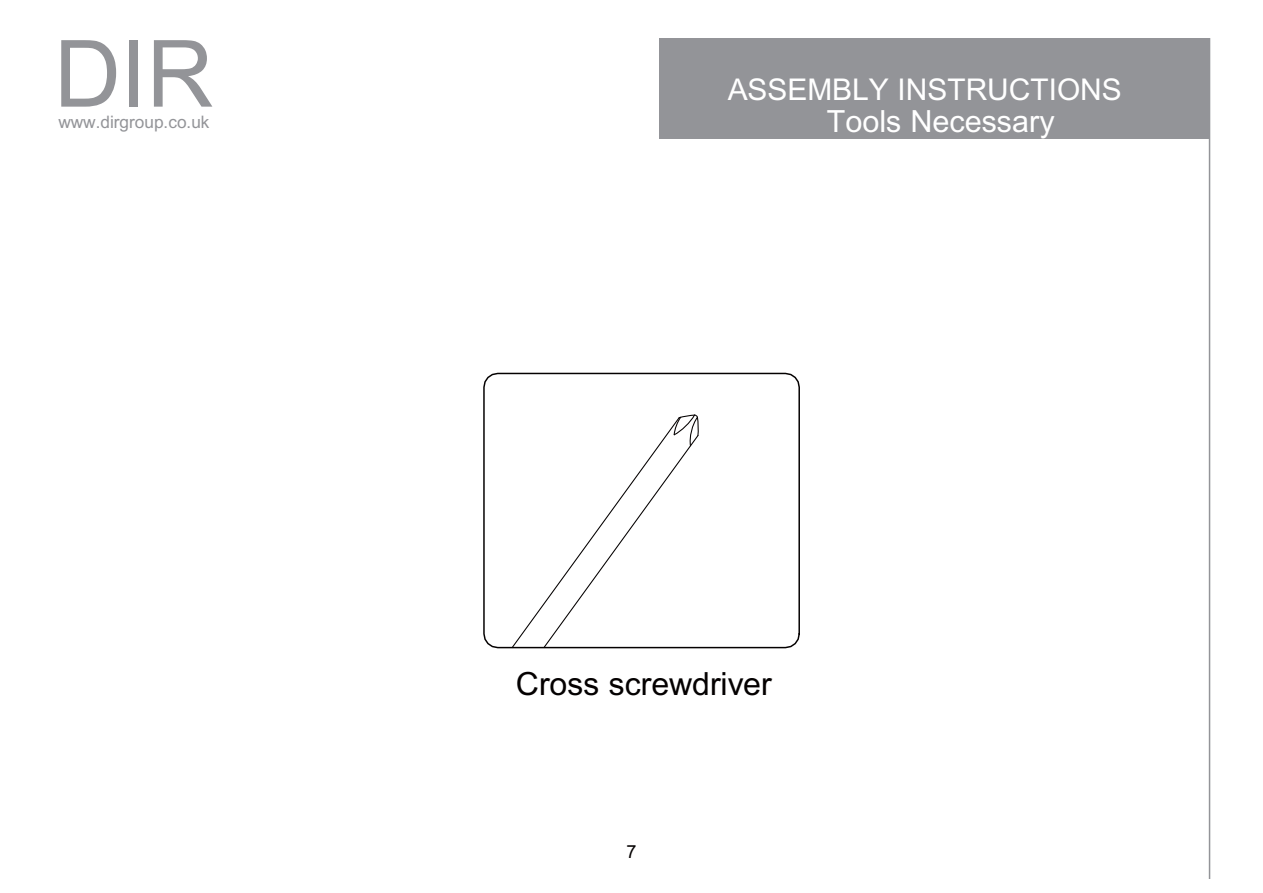
<style>
.page{position:relative;width:1263px;height:893px;background:#fff}
.page>*{position:absolute;margin:0;border:0;box-sizing:border-box;transform-origin:0 0}
.t1{font:93px "+Arial";color:#939498}
.t2{font:31.95px "+Arial";color:#040000}
.t3{font:30.6px "+Arial";color:#fff}
.t4{font:30px "+Arial";color:#fff}
.t5{font:18px "+Arial";color:#040000}
.t6{font:17.25px "+Arial";color:#939498}
</style>
<div class="page">
<div style="left:660px;top:38px;width:550px;height:101px;background:#939498"></div>
<hr style="left:1209px;top:38px;width:1px;height:840px;background:#939498">
<svg style="left:483px;top:372px;width:317px;height:277px"></svg>
<h1 class="t1" style="left:54px;top:10px;width:161px">DIR</h1>
<p class="t6" style="left:58px;top:110px;width:153px">www.dirgroup.co.uk</p>
<p class="t4" style="left:728px;top:68px;width:396px">ASSEMBLY INSTRUCTIONS</p>
<p class="t3" style="left:827px;top:101px;width:229px">Tools Necessary</p>
<p class="t2" style="left:516px;top:662px;width:257px">Cross screwdriver</p>
<p class="t5" style="left:626px;top:839px;width:11px">7</p>
</div>
